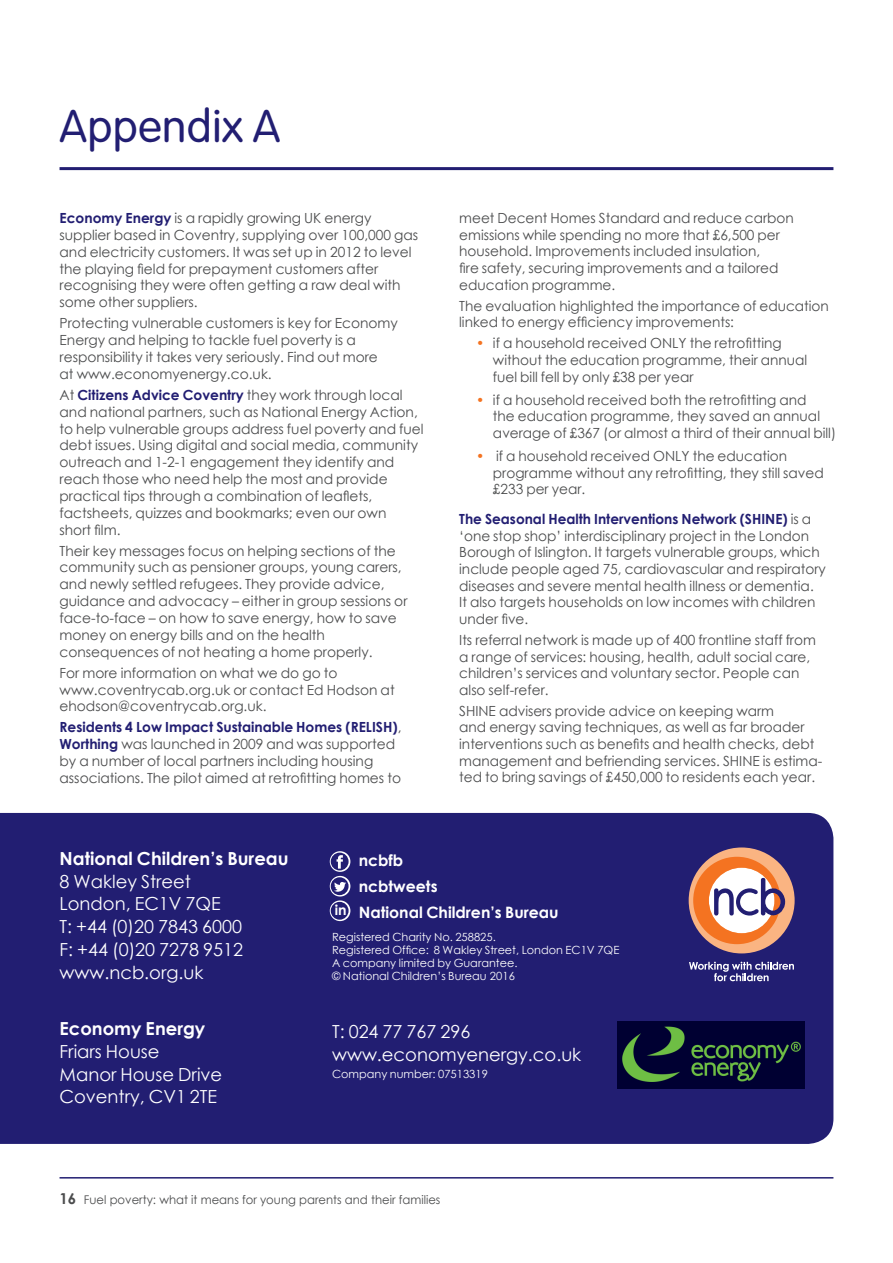
<style>
.page{position:relative;width:893px;height:1263px;background:#fff}
.page>*{position:absolute;margin:0;border:0;box-sizing:border-box;transform-origin:0 0}
.Head_with_rule{font:300 45px "VAG Rounded";letter-spacing:.01em;color:#221e72}
.main_text{font:18px/23px "Century Gothic";color:#fff}
.main_text-2{font:700 18px "Century Gothic";color:#fff}
.t1{font:700 15.75px "Century Gothic";color:#fff}
.t2{font:700 14.1px "Century Gothic";color:#fff}
.bulleted_text{font:13.95px/16.8px "Century Gothic";color:#4b4c4d}
.Bulleted_text_last_l{font:13.95px/16.6px "Century Gothic";color:#4b4c4d}
.t3{font:12px "Century Gothic";color:#4b4c4d}
.t4{font:11.25px/12.8px "Century Gothic";color:#fff}
.s1{font-weight:700;color:#221e72}
.s2{color:#f47321}
.s3{font-weight:700;font-size:15px}
</style>
<div class="page">
<hr style="left:60px;top:1177px;width:773px;height:1px;background:#221e72">
<hr style="left:60px;top:167px;width:773px;height:3px;background:#221e72">
<div style="left:0;top:813px;width:833px;height:331px;background:#221e72"></div>
<svg style="left:330px;top:900px;width:20px;height:21px"></svg>
<div style="left:331px;top:902px;width:18px;height:18px;background:#221e72;border-radius:50%"></div>
<svg style="left:330px;top:851px;width:20px;height:21px"></svg>
<svg style="left:330px;top:876px;width:20px;height:20px"></svg>
<div style="left:331px;top:853px;width:18px;height:17px;background:#221e72;border-radius:50%"></div>
<svg style="left:331px;top:877px;width:18px;height:18px"></svg>
<svg style="left:337px;top:855px;width:6px;height:14px"></svg>
<svg style="left:334px;top:881px;width:12px;height:11px"></svg>
<svg style="left:689px;top:962px;width:105px;height:19px;background:#5b5896"></svg>
<svg style="left:689px;top:847px;width:106px;height:106px"></svg>
<img style="left:618px;top:1021px;width:187px;height:67px">
<p class="Head_with_rule" style="left:60px;top:100px;width:222px">Appendix A</p>
<p class="bulleted_text" style="left:60px;top:209px;width:360px"><span class="s1">Economy Energy</span> is a rapidly growing UK energy supplier based in Coventry, supplying over 100,000 gas and electricity customers. It was set up in 2012 to level the playing field for prepayment customers after recognising they were often getting a raw deal with some other suppliers.</p>
<p class="bulleted_text" style="left:60px;top:315px;width:340px">Protecting vulnerable customers is key for Economy Energy and helping to tackle fuel poverty is a responsibility it takes very seriously. Find out more<br>at www.economyenergy.co.uk.</p>
<p class="bulleted_text" style="left:60px;top:386px;width:366px">At <span class="s1">Citizens Advice Coventry</span> they work through local and national partners, such as National Energy Action, to help vulnerable groups address fuel poverty and fuel debt issues. Using digital and social media, community outreach and 1-2-1 engagement they identify and reach those who need help the most and provide practical tips through a combination of leaflets, factsheets, quizzes and bookmarks; even our own<br>short film.</p>
<p class="bulleted_text" style="left:60px;top:542px;width:349px">Their key messages focus on helping sections of the community such as pensioner groups, young carers, and newly settled refugees. They provide advice, guidance and advocacy – either in group sessions or face-to-face – on how to save energy, how to save money on energy bills and on the health consequences of not heating a home properly.</p>
<p class="bulleted_text" style="left:60px;top:664px;width:337px">For more information on what we do go to www.coventrycab.org.uk or contact Ed Hodson at ehodson@coventrycab.org.uk.</p>
<p class="bulleted_text" style="left:60px;top:719px;width:343px"><span class="s1">Residents 4 Low Impact Sustainable Homes (RELISH)</span>, <span class="s1">Worthing</span> was launched in 2009 and was supported by a number of local partners including housing associations. The pilot aimed at retrofitting homes to</p>
<p class="bulleted_text" style="left:459px;top:209px;width:336px">meet Decent Homes Standard and reduce carbon emissions while spending no more that £6,500 per household. Improvements included insulation,<br>fire safety, securing improvements and a tailored education programme.</p>
<p class="bulleted_text" style="left:459px;top:297px;width:371px">The evaluation highlighted the importance of education linked to energy efficiency improvements:</p>
<p class="bulleted_text" style="left:493px;top:335px;width:316px;text-indent:-17px"><span class="s2">•</span> if a household received ONLY the retrofitting without the education programme, their annual fuel bill fell by only £38 per year</p>
<p class="bulleted_text" style="left:493px;top:391px;width:345px;text-indent:-17px"><span class="s2">•</span> if a household received both the retrofitting and<br>the education programme, they saved an annual average of £367 (or almost a third of their annual bill)</p>
<p class="Bulleted_text_last_l" style="left:493px;top:447px;width:332px;text-indent:-17px"><span class="s2">•</span> if a household received ONLY the education programme without any retrofitting, they still saved £233 per year.</p>
<p class="bulleted_text" style="left:459px;top:510px;width:368px"><span class="s1">The Seasonal Health Interventions Network (SHINE)</span> is a ‘one stop shop’ interdisciplinary project in the London Borough of Islington. It targets vulnerable groups, which include people aged 75, cardiovascular and respiratory diseases and severe mental health illness or dementia.<br>It also targets households on low incomes with children under five.</p>
<p class="bulleted_text" style="left:459px;top:631px;width:358px">Its referral network is made up of 400 frontline staff from a range of services: housing, health, adult social care, children’s services and voluntary sector. People can also self-refer.</p>
<p class="bulleted_text" style="left:459px;top:702px;width:364px">SHINE advisers provide advice on keeping warm<br>and energy saving techniques, as well as far broader interventions such as benefits and health checks, debt management and befriending services. SHINE is estima&shy;ted to bring savings of £450,000 to residents each year.</p>
<p class="main_text-2" style="left:60px;top:844px;width:231px">National Children’s Bureau</p>
<p class="main_text" style="left:60px;top:869px;width:133px">8 Wakley Street</p>
<p class="main_text" style="left:60px;top:892px;width:163px">London, EC1V 7QE</p>
<p class="main_text" style="left:60px;top:915px;width:184px">T: +44 (0)20 7843 6000</p>
<p class="main_text" style="left:60px;top:938px;width:185px">F: +44 (0)20 7278 9512</p>
<p class="main_text" style="left:60px;top:961px;width:146px">www.ncb.org.uk</p>
<p class="main_text-2" style="left:60px;top:1014px;width:147px">Economy Energy</p>
<p class="main_text" style="left:60px;top:1039px;width:164px">Friars House<br>Manor House Drive</p>
<p class="main_text" style="left:60px;top:1085px;width:159px">Coventry, CV1 2TE</p>
<p class="t1" style="left:359px;top:848px;width:46px">ncbfb</p>
<p class="t1" style="left:359px;top:874px;width:80px">ncbtweets</p>
<p class="t2" style="left:335px;top:899px;width:13px">in</p>
<p class="t1" style="left:359px;top:900px;width:201px">National Children’s Bureau</p>
<p class="t4" style="left:332px;top:931px;width:289px">Registered Charity No. 258825.<br>Registered Office: 8 Wakley Street, London EC1V 7QE</p>
<p class="t4" style="left:332px;top:956px;width:187px">A company limited by Guarantee.</p>
<p class="t4" style="left:332px;top:969px;width:184px">© National Children’s Bureau 2016</p>
<p class="main_text" style="left:332px;top:1019px;width:140px">T: 024 77 767 296</p>
<p class="main_text" style="left:332px;top:1042px;width:251px">www.economyenergy.co.uk</p>
<p class="t4" style="left:332px;top:1067px;width:157px">Company number: 07513319</p>
<p class="t3" style="left:60px;top:1191px;width:382px"><span class="s3">16</span> Fuel poverty: what it means for young parents and their families</p>
</div>
